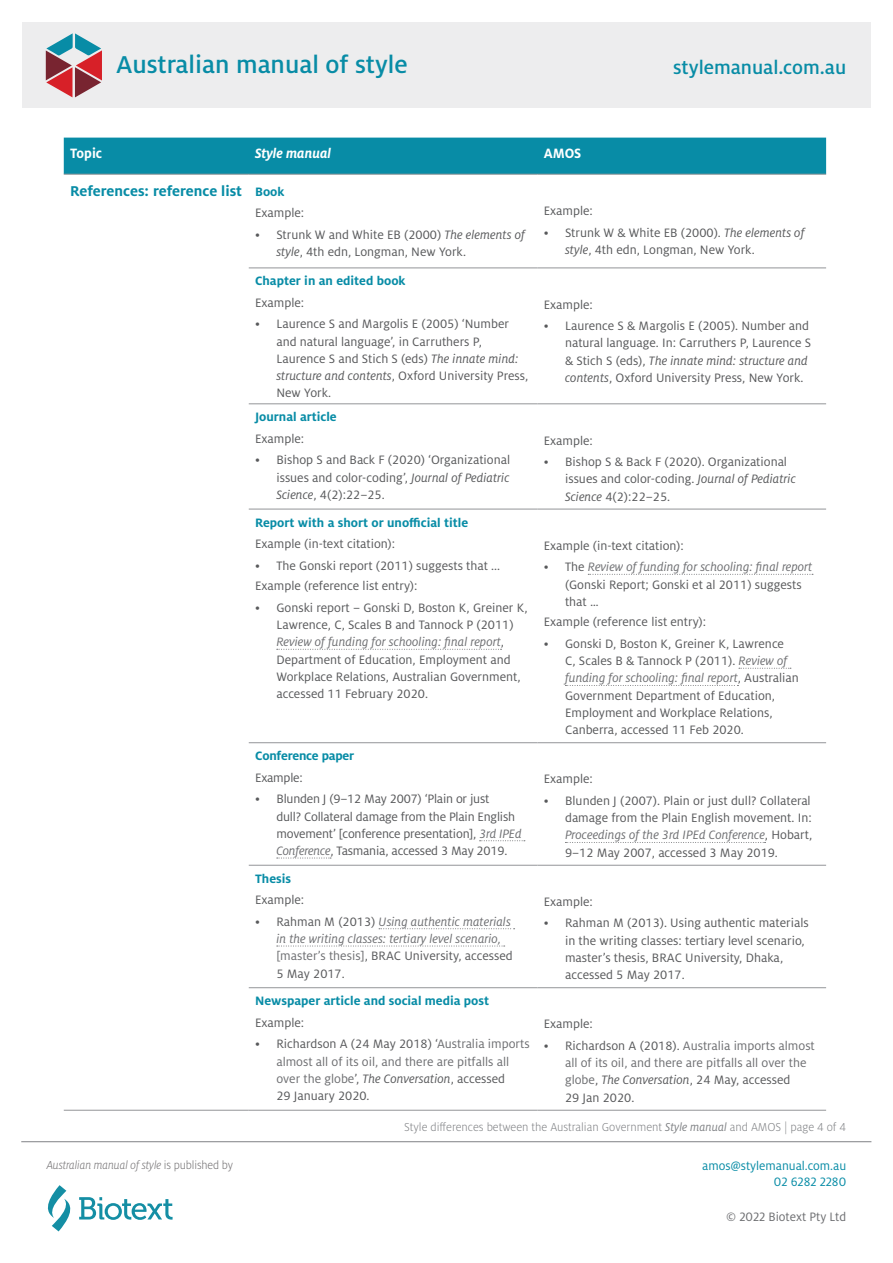
<style>
.page{position:relative;width:893px;height:1263px;background:#fff}
.page>*{position:absolute;margin:0;border:0;box-sizing:border-box;transform-origin:0 0}
.t1{font:500 27px "Milo OT";color:#088ca6}
.t2{font:500 21px "Milo OT";color:#088ca6}
.TableTextBlueBold{font:700 15.75px "Milo OT";color:#088ca6}
.TableHeading{font:italic 700 15px "Milo OT";color:#fff;scale:.95 1}
.TableHeading-2{font:700 15px "Milo OT";color:#fff;scale:.95 1}
.TableText{font:13.5px/17.2px "Milo OT";color:#58595b}
.t3{font:13.5px/17.2px "Milo OT";color:#6d6e71}
.t4{font:italic 13.5px/17.2px "Milo OT";color:#6d6e71}
.TableText-2{font:700 13.5px "Milo OT";color:#088ca6}
.t5{font:13.5px/16.2px "Milo OT";color:#088ca6;text-align:right}
.t6{font:300 12.75px "Milo OT";color:#808285}
.t7{font:italic 300 12.75px "Milo OT";letter-spacing:-.01em;color:#716f71;scale:.95 1}
.s1{font-style:italic}
.s2{font-style:italic;color:#6d6e71}
.s3{font-style:normal;color:#58595b}
.s4{font-style:normal}
.s5{color:#58595b}
.s6{font-style:italic;color:#58595b}
.s7{font-weight:400;font-style:italic}
</style>
<div class="page">
<div style="left:22px;top:22px;width:849px;height:85px;background:#ededee"></div>
<svg style="left:46px;top:33px;width:56px;height:64px"></svg>
<svg style="left:48px;top:1185px;width:125px;height:46px"></svg>
<hr style="left:21px;top:1141px;width:850px;height:1px;background:#808285">
<div style="left:64px;top:138px;width:762px;height:36px;background:#088ca6"></div>
<hr style="left:64px;top:1110px;width:185px;height:1px;background:#939598">
<hr style="left:64px;top:174px;width:185px;height:1px;background:#939598">
<hr style="left:249px;top:174px;width:288px;height:1px;background:#939598">
<hr style="left:537px;top:174px;width:289px;height:1px;background:#939598">
<hr style="left:249px;top:267px;width:288px;height:1px;background:#939598">
<hr style="left:537px;top:267px;width:289px;height:1px;background:#939598">
<hr style="left:249px;top:403px;width:288px;height:1px;background:#939598">
<hr style="left:537px;top:403px;width:289px;height:1px;background:#939598">
<hr style="left:249px;top:509px;width:288px;height:1px;background:#939598">
<hr style="left:537px;top:509px;width:289px;height:1px;background:#939598">
<hr style="left:249px;top:742px;width:288px;height:1px;background:#939598">
<hr style="left:537px;top:742px;width:289px;height:1px;background:#939598">
<hr style="left:249px;top:865px;width:288px;height:1px;background:#939598">
<hr style="left:537px;top:865px;width:289px;height:1px;background:#939598">
<hr style="left:249px;top:987px;width:288px;height:1px;background:#939598">
<hr style="left:537px;top:987px;width:289px;height:1px;background:#939598">
<hr style="left:249px;top:1110px;width:288px;height:1px;background:#939598">
<hr style="left:537px;top:1110px;width:289px;height:1px;background:#939598">
<svg style="left:277px;top:649px;width:225px;height:1px"></svg>
<svg style="left:588px;top:574px;width:225px;height:1px"></svg>
<svg style="left:739px;top:668px;width:52px;height:1px"></svg>
<svg style="left:565px;top:685px;width:173px;height:1px"></svg>
<svg style="left:480px;top:840px;width:45px;height:1px"></svg>
<svg style="left:277px;top:858px;width:54px;height:1px"></svg>
<svg style="left:565px;top:842px;width:200px;height:1px"></svg>
<svg style="left:379px;top:928px;width:136px;height:1px"></svg>
<svg style="left:277px;top:946px;width:228px;height:1px"></svg>
<h1 class="t1" style="left:102px;top:50px;width:293px">Australian manual of style</h1>
<h1 class="t1" style="left:116px;top:50px;width:293px">Australian manual of style</h1>
<h2 class="t2" style="left:673px;top:55px;width:175px">stylemanual.com.au</h2>
<p class="TableHeading-2" style="left:70px;top:145px;width:35px">Topic</p>
<p class="TableHeading" style="left:255px;top:145px;width:81px">Style manual</p>
<p class="TableHeading-2" style="left:544px;top:145px;width:41px">AMOS</p>
<p class="TableTextBlueBold" style="left:70px;top:182px;width:173px">References: reference list</p>
<p class="TableText-2" style="left:255px;top:184px;width:31px">Book</p>
<p class="TableText" style="left:255px;top:205px;width:51px">Example:</p>
<p class="TableText" style="left:276px;top:226px;width:250px;text-indent:-21px">• Strunk W and White EB (2000) <span class="s1">The elements of style</span>, 4th edn, Longman, New York.</p>
<p class="TableText" style="left:544px;top:203px;width:51px">Example:</p>
<p class="TableText" style="left:565px;top:224px;width:241px;text-indent:-21px">• Strunk W &amp; White EB (2000). <span class="s1">The elements of style</span>, 4th edn, Longman, New York.</p>
<p class="TableText-2" style="left:255px;top:274px;width:152px">Chapter in an edited book</p>
<p class="TableText" style="left:255px;top:294px;width:51px">Example:</p>
<p class="TableText" style="left:276px;top:316px;width:253px;text-indent:-21px">• Laurence S and Margolis E (2005) ‘Number and natural language’, in Carruthers P, Laurence S and Stich S (eds) <span class="s1">The innate mind: structure and contents</span>, Oxford University Press, New York.</p>
<p class="TableText-2" style="left:255px;top:409px;width:83px">Journal article</p>
<p class="TableText" style="left:255px;top:430px;width:51px">Example:</p>
<p class="TableText" style="left:276px;top:452px;width:235px;text-align:justify;text-indent:-21px">• Bishop S and Back F (2020) ‘Organizational issues and color-coding’, <span class="s1">Journal of Pediatric Science</span>, 4(2):22–25.</p>
<p class="TableText-2" style="left:255px;top:515px;width:215px">Report with a short or unofficial title</p>
<p class="TableText" style="left:255px;top:535px;width:142px">Example (in-text citation):</p>
<p class="TableText" style="left:255px;top:557px;width:247px">• The Gonski report (2011) suggests that ...</p>
<p class="TableText" style="left:255px;top:577px;width:164px">Example (reference list entry):</p>
<p class="TableText" style="left:276px;top:599px;width:253px;text-indent:-21px">• Gonski report – Gonski D, Boston K, Greiner K, Lawrence, C, Scales B and Tannock P (2011)<br><span class="s2">Review of funding for schooling: final report</span>, Department of Education, Employment and Workplace Relations, Australian Government, accessed 11 February 2020.</p>
<p class="TableText-2" style="left:255px;top:748px;width:101px">Conference paper</p>
<p class="TableText" style="left:255px;top:769px;width:49px">Example:</p>
<p class="TableText" style="left:276px;top:790px;width:247px;text-indent:-21px">• Blunden J (9–12 May 2007) ‘Plain or just<br>dull? Collateral damage from the Plain English movement’ [conference presentation], <span class="s2">3rd IPEd Conference</span>, Tasmania, accessed 3 May 2019.</p>
<p class="TableText-2" style="left:255px;top:871px;width:38px">Thesis</p>
<p class="TableText" style="left:255px;top:891px;width:51px">Example:</p>
<p class="t4" style="left:276px;top:913px;width:238px;text-indent:-21px"><span class="s3">• Rahman M (2013)</span> Using authentic materials in the writing classes: tertiary level scenario, <span class="s4">[master’s thesis]</span><span class="s3">, BRAC University, accessed 5 May 2017.</span></p>
<p class="TableText-2" style="left:255px;top:993px;width:236px">Newspaper article and social media post</p>
<p class="TableText" style="left:255px;top:1014px;width:51px">Example:</p>
<p class="t3" style="left:276px;top:1035px;width:255px;text-indent:-21px"><span class="s5">• Richardson A (24 May 2018) ‘</span>Australia imports almost all of its oil, and there are pitfalls all over the globe<span class="s5">’,</span> <span class="s6">The Conversation</span><span class="s5">, accessed<br>29 January 2020.</span></p>
<p class="TableText" style="left:544px;top:296px;width:51px">Example:</p>
<p class="TableText" style="left:565px;top:317px;width:248px;text-indent:-21px">• Laurence S &amp; Margolis E (2005). Number and natural language. In: Carruthers P, Laurence S &amp; Stich S (eds), <span class="s1">The innate mind: structure and contents</span>, Oxford University Press, New York.</p>
<p class="TableText" style="left:544px;top:432px;width:51px">Example:</p>
<p class="TableText" style="left:565px;top:453px;width:232px;text-indent:-21px">• Bishop S &amp; Back F (2020). Organizational issues and color-coding. <span class="s1">Journal of Pediatric<br>Science</span> 4(2):22–25.</p>
<p class="TableText" style="left:544px;top:537px;width:142px">Example (in-text citation):</p>
<p class="TableText" style="left:565px;top:559px;width:249px;text-indent:-21px">• The <span class="s2">Review of funding for schooling: final report </span>(Gonski Report; Gonski et al 2011) suggests that …</p>
<p class="TableText" style="left:544px;top:614px;width:164px">Example (reference list entry):</p>
<p class="TableText" style="left:565px;top:635px;width:235px;text-indent:-21px">• Gonski D, Boston K, Greiner K, Lawrence<br>C, Scales B &amp; Tannock P (2011). <span class="s2">Review of funding for schooling: final report</span>, Australian Government Department of Education, Employment and Workplace Relations, Canberra, accessed 11 Feb 2020.</p>
<p class="TableText" style="left:544px;top:771px;width:51px">Example:</p>
<p class="TableText" style="left:565px;top:792px;width:249px;text-indent:-21px">• Blunden J (2007). Plain or just dull? Collateral damage from the Plain English movement. In:<br><span class="s2">Proceedings of the 3rd IPEd Conference</span>, Hobart, 9–12 May 2007, accessed 3 May 2019.</p>
<p class="TableText" style="left:544px;top:893px;width:51px">Example:</p>
<p class="TableText" style="left:565px;top:915px;width:245px;text-indent:-21px">• Rahman M (2013). Using authentic materials in the writing classes: tertiary level scenario, master’s thesis, BRAC University, Dhaka, accessed 5 May 2017.</p>
<p class="TableText" style="left:544px;top:1016px;width:51px">Example:</p>
<p class="t3" style="left:565px;top:1037px;width:251px;text-indent:-21px"><span class="s5">• Richardson A (2018).</span> Australia imports almost all of its oil, and there are pitfalls all over the globe<span class="s5">,</span> <span class="s6">The Conversation</span><span class="s5">, 24 May, accessed<br>29 Jan 2020.</span></p>
<p class="t7" style="left:47px;top:1158px;width:198px">Australian manual of style <span class="s4">is published by</span></p>
<p class="t6" style="left:404px;top:1120px;width:443px">Style differences between the Australian Government <span class="s7">Style manual</span> and AMOS | page 4 of 4</p>
<p class="t5" style="left:702px;top:1157px;width:145px">amos@stylemanual.com.au<br>02 6282 2280</p>
<p class="t3" style="left:726px;top:1208px;width:121px">© 2022 Biotext Pty Ltd</p>
</div>
